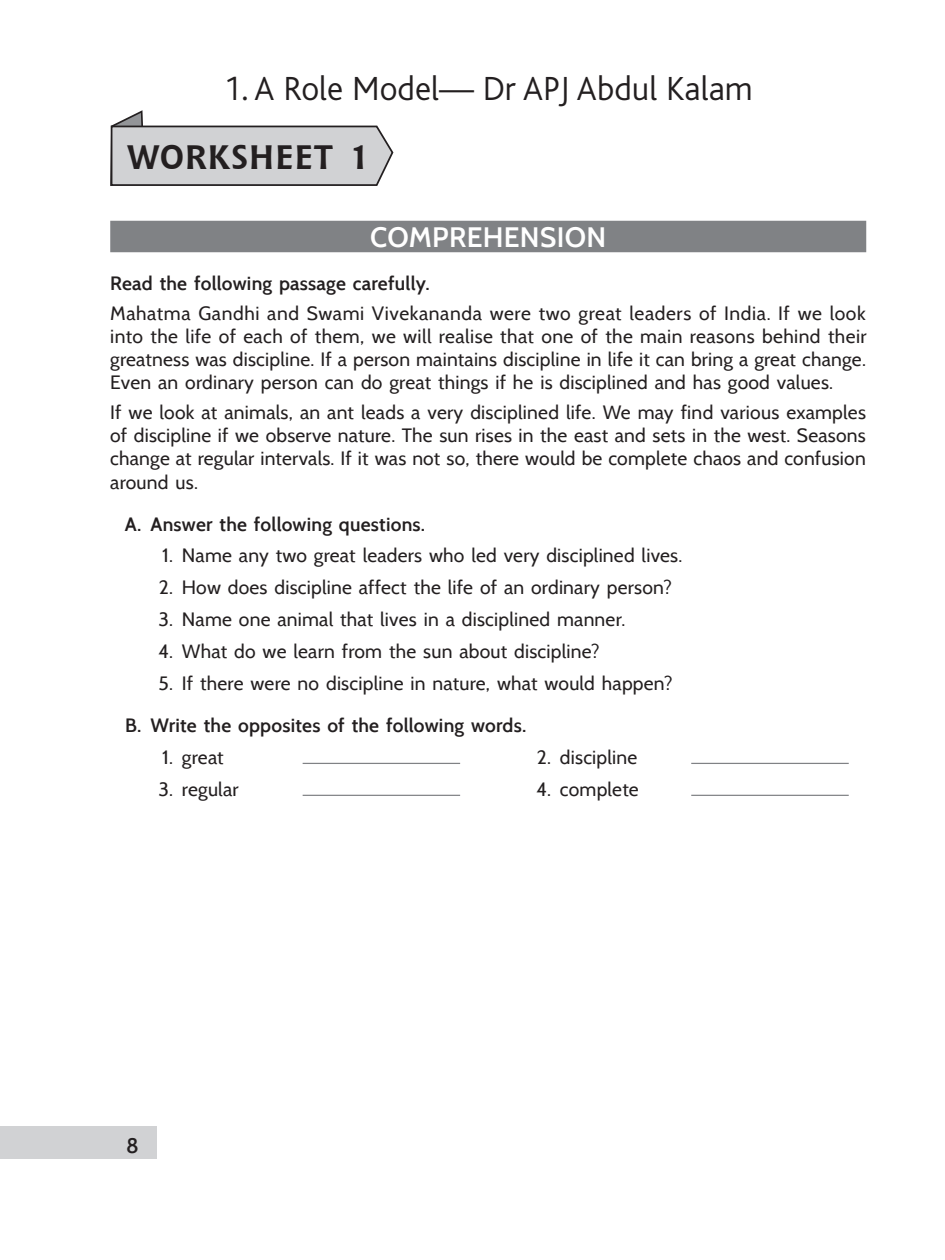
<style>
.page{position:relative;width:945px;height:1260px;background:#fff}
.page>*{position:absolute;margin:0;border:0;box-sizing:border-box;transform-origin:0 0}
.Chapter_head{font:300 35px "Bliss Icelandic";color:#231f20}
.t1{font:700 33.77px "Chianti BT";letter-spacing:.015em;color:#231f20}
.Worksheet_head{font:600 28px "Cabin";letter-spacing:.01em;color:#fff}
.t2{font:600 21px "Cabin";color:#231f20}
.Body_text{font:19.25px/23.1px "Cabin";letter-spacing:.01em;color:#231f20;text-align:justify}
.Exercise_2{font:19.25px "Cabin";letter-spacing:.01em;color:#231f20}
.Exercise_1{font:600 19.25px "Cabin";letter-spacing:.01em;color:#231f20}
.Body_text-2{font:600 19.25px "Cabin";letter-spacing:.01em;color:#231f20}
</style>
<div class="page">
<div style="left:0;top:1126px;width:157px;height:33px;background:#d1d2d4"></div>
<div style="left:110px;top:221px;width:756px;height:31px;background:#808285"></div>
<svg style="left:110px;top:110px;width:284px;height:76px"></svg>
<hr style="left:303px;top:763px;width:157px;height:1px;background:#808285">
<hr style="left:691px;top:763px;width:158px;height:1px;background:#808285">
<hr style="left:303px;top:795px;width:157px;height:1px;background:#808285">
<hr style="left:691px;top:795px;width:158px;height:1px;background:#808285">
<p class="Chapter_head" style="left:224px;top:71px;width:531px">1. A Role Model— Dr APJ Abdul Kalam</p>
<p class="t1" style="left:128px;top:133px;width:244px">WORKSHEET 1</p>
<p class="Worksheet_head" style="left:370px;top:220px;width:237px">COMPREHENSION</p>
<p class="Body_text-2" style="left:110px;top:271px;width:321px">Read the following passage carefully.</p>
<p class="Body_text" style="left:110px;top:301px;width:758px">Mahatma Gandhi and Swami Vivekananda were two great leaders of India. If we look into the life of each of them, we will realise that one of the main reasons behind their greatness was discipline. If a person maintains discipline in life it can bring a great change.<br>Even an ordinary person can do great things if he is disciplined and has good values.</p>
<p class="Body_text" style="left:110px;top:401px;width:757px">If we look at animals, an ant leads a very disciplined life. We may find various examples of discipline if we observe nature. The sun rises in the east and sets in the west. Seasons change at regular intervals. If it was not so, there would be complete chaos and confusion around us.</p>
<p class="Exercise_1" style="left:125px;top:512px;width:302px">A. Answer the following questions.</p>
<p class="Exercise_2" style="left:162px;top:544px;width:522px">1. Name any two great leaders who led very disciplined lives.</p>
<p class="Exercise_2" style="left:159px;top:576px;width:515px">2. How does discipline affect the life of an ordinary person?</p>
<p class="Exercise_2" style="left:158px;top:608px;width:469px">3. Name one animal that lives in a disciplined manner.</p>
<p class="Exercise_2" style="left:158px;top:640px;width:443px">4. What do we learn from the sun about discipline?</p>
<p class="Exercise_2" style="left:158px;top:672px;width:516px">5. If there were no discipline in nature, what would happen?</p>
<p class="Exercise_1" style="left:125px;top:714px;width:403px">B. Write the opposites of the following words.</p>
<p class="Exercise_2" style="left:162px;top:745px;width:63px">1. great</p>
<p class="Exercise_2" style="left:537px;top:745px;width:102px">2. discipline</p>
<p class="Exercise_2" style="left:158px;top:777px;width:82px">3. regular</p>
<p class="Exercise_2" style="left:536px;top:777px;width:104px">4. complete</p>
<p class="t2" style="left:126px;top:1133px;width:14px">8</p>
</div>
